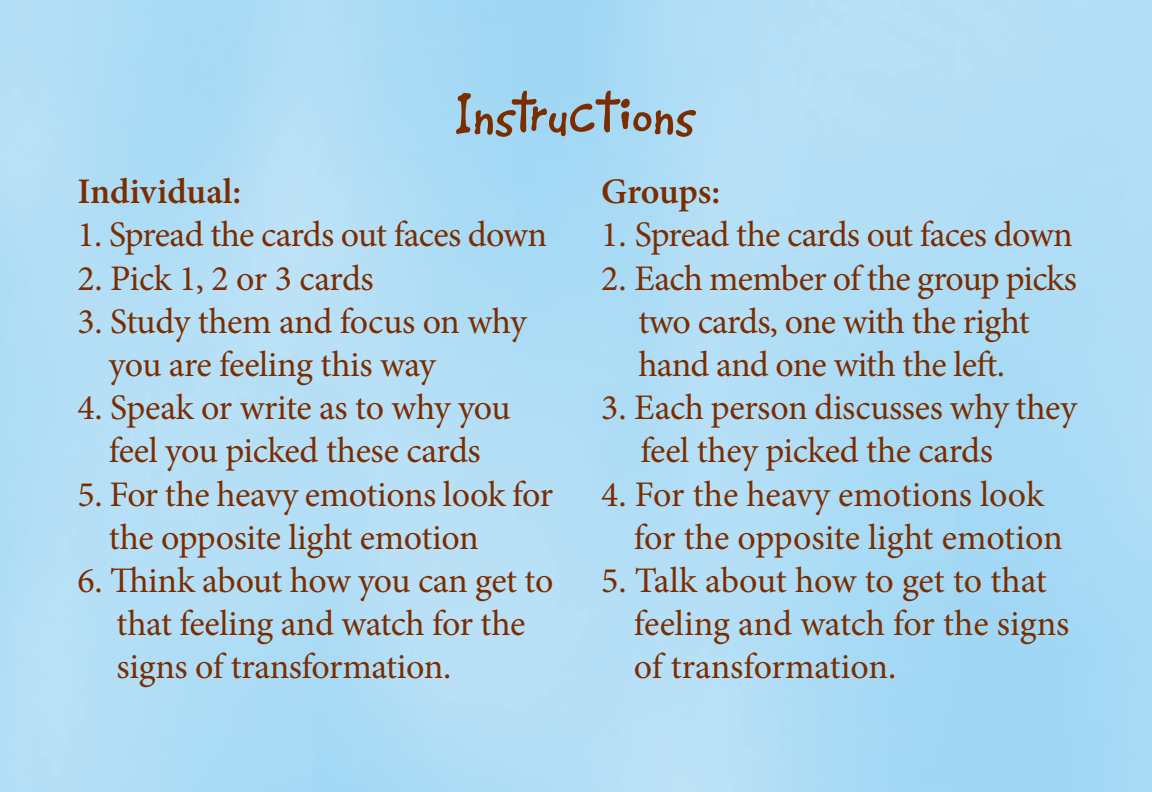
<style>
.page{position:relative;width:1152px;height:792px;background:#fff}
.page>*{position:absolute;margin:0;border:0;box-sizing:border-box;transform-origin:0 0}
.t1{font:800 52px "CAC Norm";color:#7b2d00}
.t2{font:36px "Minion Pro";letter-spacing:-.015em;color:#7b2d00}
.t3{font:600 36px "Minion Pro";color:#7b2d00}
.t4{font:800 24px "CAC Norm";color:#fff}
</style>
<div class="page">
<p class="t1" style="left:455px;top:82px;width:243px">Instructions</p>
<p class="t3" style="left:78px;top:167px;width:165px">Individual:</p>
<p class="t2" style="left:78px;top:211px;width:471px">1. Spread the cards out faces down</p>
<p class="t2" style="left:78px;top:254px;width:298px">2. Pick 1, 2 or 3 cards</p>
<p class="t2" style="left:78px;top:297px;width:450px">3. Study them and focus on why</p>
<p class="t2" style="left:109px;top:340px;width:328px">you are feeling this way</p>
<p class="t2" style="left:78px;top:384px;width:435px">4. Speak or write as to why you</p>
<p class="t2" style="left:109px;top:427px;width:374px">feel you picked these cards</p>
<p class="t2" style="left:78px;top:470px;width:477px">5. For the heavy emotions look for</p>
<p class="t2" style="left:109px;top:513px;width:371px">the opposite light emotion</p>
<p class="t2" style="left:78px;top:556px;width:477px">6. Think about how you can get to</p>
<p class="t2" style="left:117px;top:600px;width:410px">that feeling and watch for the</p>
<p class="t2" style="left:117px;top:643px;width:336px">signs of transformation.</p>
<p class="t3" style="left:601px;top:167px;width:121px">Groups:</p>
<p class="t2" style="left:601px;top:211px;width:473px">1. Spread the cards out faces down</p>
<p class="t2" style="left:601px;top:254px;width:477px">2. Each member of the group picks</p>
<p class="t2" style="left:639px;top:297px;width:393px">two cards, one with the right</p>
<p class="t2" style="left:639px;top:340px;width:368px">hand and one with the left.</p>
<p class="t2" style="left:601px;top:384px;width:477px">3. Each person discusses why they</p>
<p class="t2" style="left:640px;top:427px;width:354px">feel they picked the cards</p>
<p class="t2" style="left:601px;top:470px;width:444px">4. For the heavy emotions look</p>
<p class="t2" style="left:634px;top:513px;width:430px">for the opposite light emotion</p>
<p class="t2" style="left:601px;top:556px;width:447px">5. Talk about how to get to that</p>
<p class="t2" style="left:634px;top:600px;width:437px">feeling and watch for the signs</p>
<p class="t2" style="left:634px;top:643px;width:264px">of transformation.</p>
<p class="t4" style="left:685px;top:575px;width:16px">©</p>
</div>
